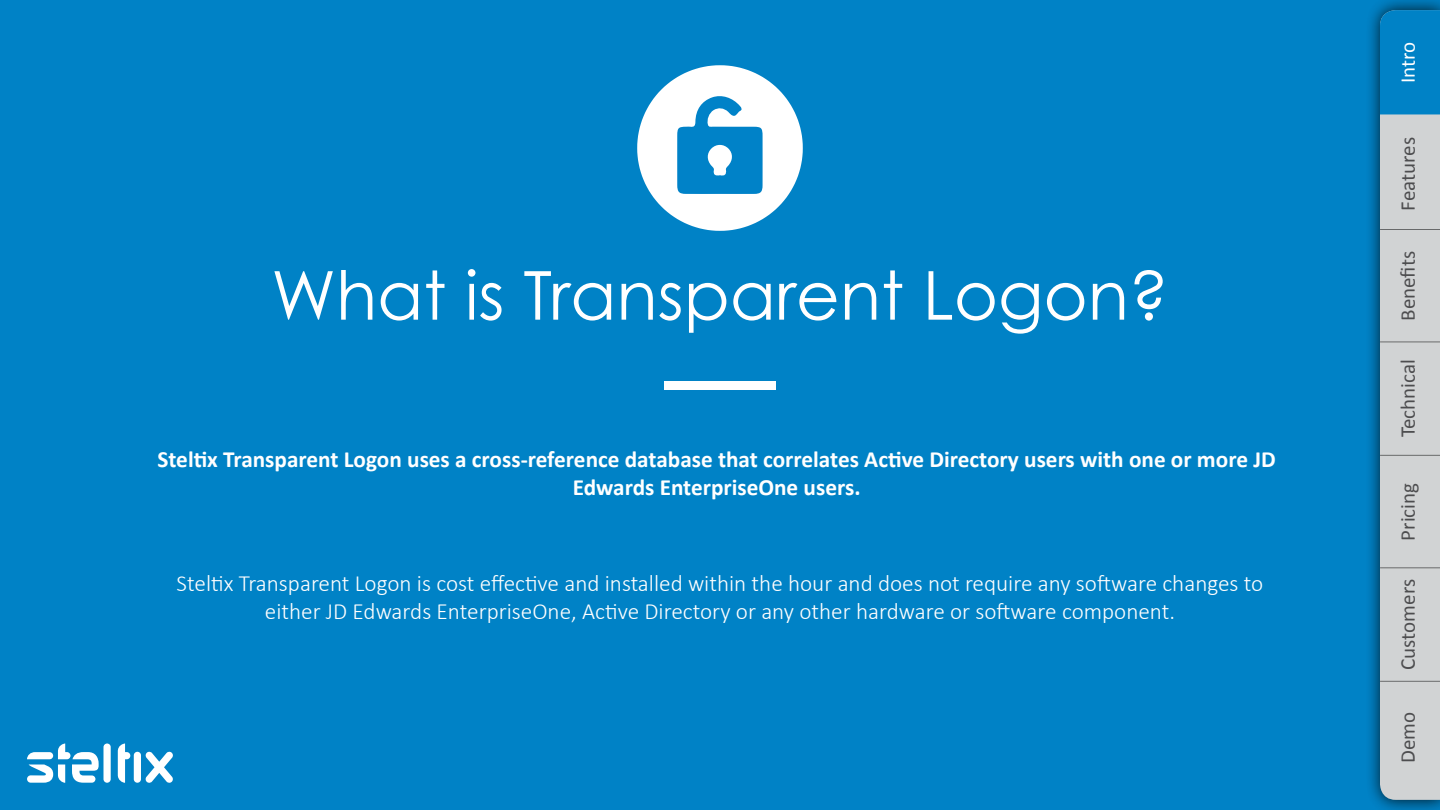
<style>
.page{position:relative;width:1440px;height:810px;background:#0082c6}
.page>*{position:absolute;margin:0;border:0;box-sizing:border-box;transform-origin:0 0}
.t1{font:67.5px "Century Gothic Pro";color:#fff}
.t2{font:300 23.25px/27.9px "Calibri";color:#fff;text-align:center}
.t3{font:700 23.25px/27.9px "Calibri";color:#fff;text-align:center}
.t4{font:21px "Calibri";color:#4d4d4f}
.t5{font:21px "Calibri";letter-spacing:-.005em;color:#fff}
</style>
<div class="page">
<div style="left:1365px;top:0;width:75px;height:810px;background:#000;opacity:.8"></div>
<div style="left:1380px;top:114px;width:60px;height:686px;background:#d1d3d4"></div>
<svg style="left:1380px;top:10px;width:60px;height:104px"></svg>
<hr style="left:1380px;top:229px;width:60px;height:1px;background:#000">
<hr style="left:1380px;top:342px;width:60px;height:1px;background:#000">
<hr style="left:1380px;top:455px;width:60px;height:1px;background:#000">
<hr style="left:1380px;top:567px;width:60px;height:1px;background:#000">
<hr style="left:1380px;top:681px;width:60px;height:1px;background:#000">
<svg style="left:637px;top:65px;width:166px;height:166px"></svg>
<div style="left:664px;top:381px;width:112px;height:9px;background:#fff"></div>
<svg style="left:27px;top:744px;width:146px;height:39px"></svg>
<h1 class="t1" style="left:271px;top:254px;width:899px">What is Transparent Logon?</h1>
<p class="t3" style="left:158px;top:445px;width:1120px">Steltix Transparent Logon uses a cross-reference database that correlates Active Directory users with one or more JD<br>Edwards EnterpriseOne users.</p>
<p class="t2" style="left:177px;top:569px;width:1088px">Steltix Transparent Logon is cost effective and installed within the hour and does not require any software changes to either JD Edwards EnterpriseOne, Active Directory or any other hardware or software component.</p>
<p class="t5" style="left:1393px;top:83px;width:43px;rotate:-90deg">Intro</p>
<p class="t4" style="left:1393px;top:211px;width:75px;rotate:-90deg">Features</p>
<p class="t4" style="left:1393px;top:321px;width:71px;rotate:-90deg">Benefits</p>
<p class="t4" style="left:1393px;top:437px;width:80px;rotate:-90deg">Technical</p>
<p class="t4" style="left:1393px;top:541px;width:59px;rotate:-90deg">Pricing</p>
<p class="t4" style="left:1393px;top:670px;width:92px;rotate:-90deg">Customers</p>
<p class="t4" style="left:1393px;top:763px;width:53px;rotate:-90deg">Demo</p>
</div>
